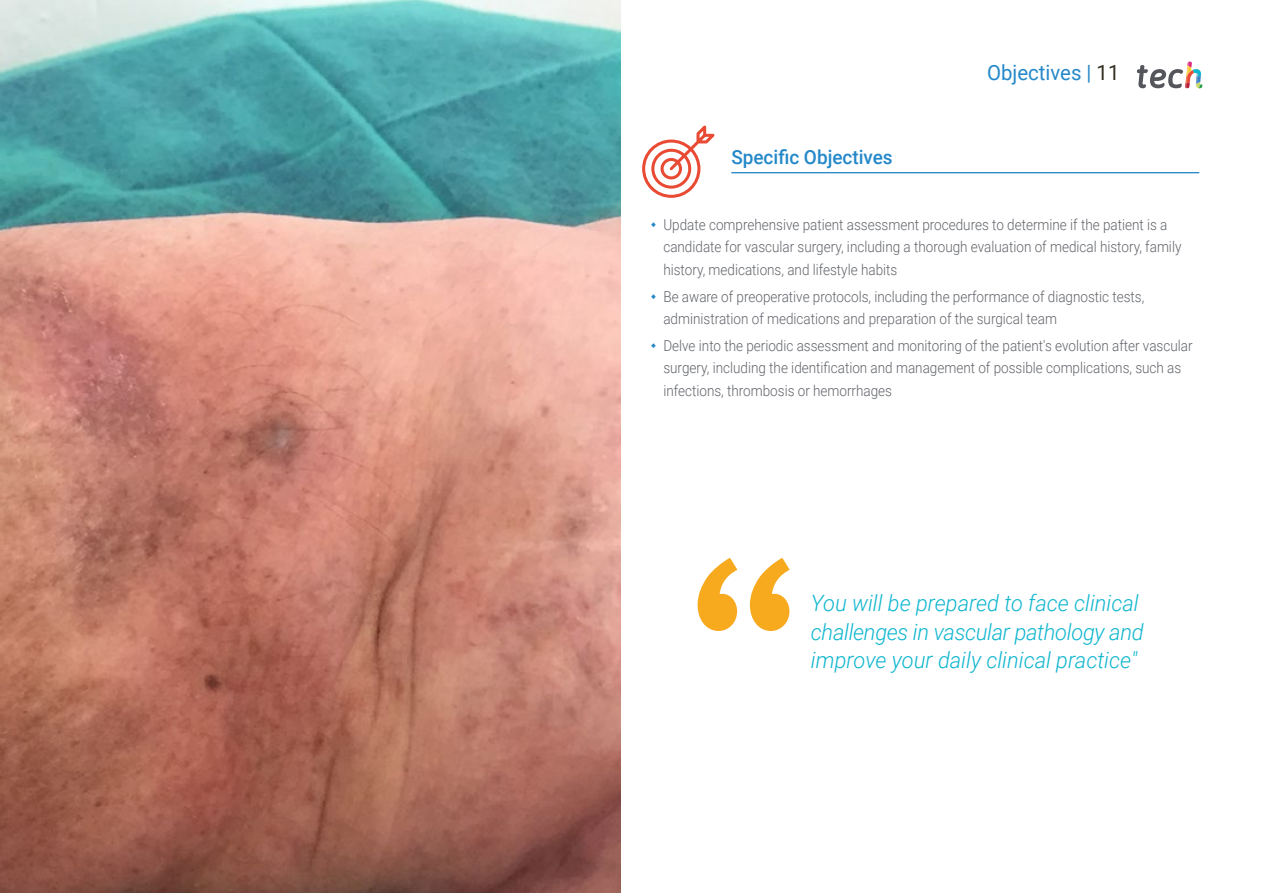
<style>
.page{position:relative;width:1263px;height:893px;background:#fff}
.page>*{position:absolute;margin:0;border:0;box-sizing:border-box;transform-origin:0 0}
.t1{font:italic 300 22.5px/28.5px "Roboto";color:#0fb6cf}
.t2{font:21px "Roboto";color:#2488c9}
.t3{font:500 19.5px "Roboto";color:#2488c9}
.t4{font:300 15px/22.5px "Roboto";color:#61646a;scale:.9 1}
.s1{color:#312e20}
</style>
<div class="page">
<img style="left:0;top:0;width:621px;height:893px">
<svg style="left:697px;top:558px;width:93px;height:73px"></svg>
<svg style="left:1137px;top:62px;width:65px;height:27px"></svg>
<svg style="left:642px;top:125px;width:72px;height:73px"></svg>
<hr style="left:731px;top:172px;width:468px;height:1px;background:#2488c9">
<h3 class="t3" style="left:731px;top:144px;width:163px">Specific Objectives</h3>
<h2 class="t2" style="left:987px;top:57px;width:134px">Objectives | <span class="s1">11</span></h2>
<p class="t4" style="left:663px;top:213px;width:577px">Update comprehensive patient assessment procedures to determine if the patient is a candidate for vascular surgery, including a thorough evaluation of medical history, family history, medications, and lifestyle habits</p>
<p class="t4" style="left:663px;top:284px;width:536px">Be aware of preoperative protocols, including the performance of diagnostic tests, administration of medications and preparation of the surgical team</p>
<p class="t4" style="left:663px;top:334px;width:589px">Delve into the periodic assessment and monitoring of the patient's evolution after vascular surgery, including the identification and management of possible complications, such as infections, thrombosis or hemorrhages</p>
<h1 class="t1" style="left:811px;top:588px;width:334px">You will be prepared to face clinical challenges in vascular pathology and improve your daily clinical practice"</h1>
</div>
